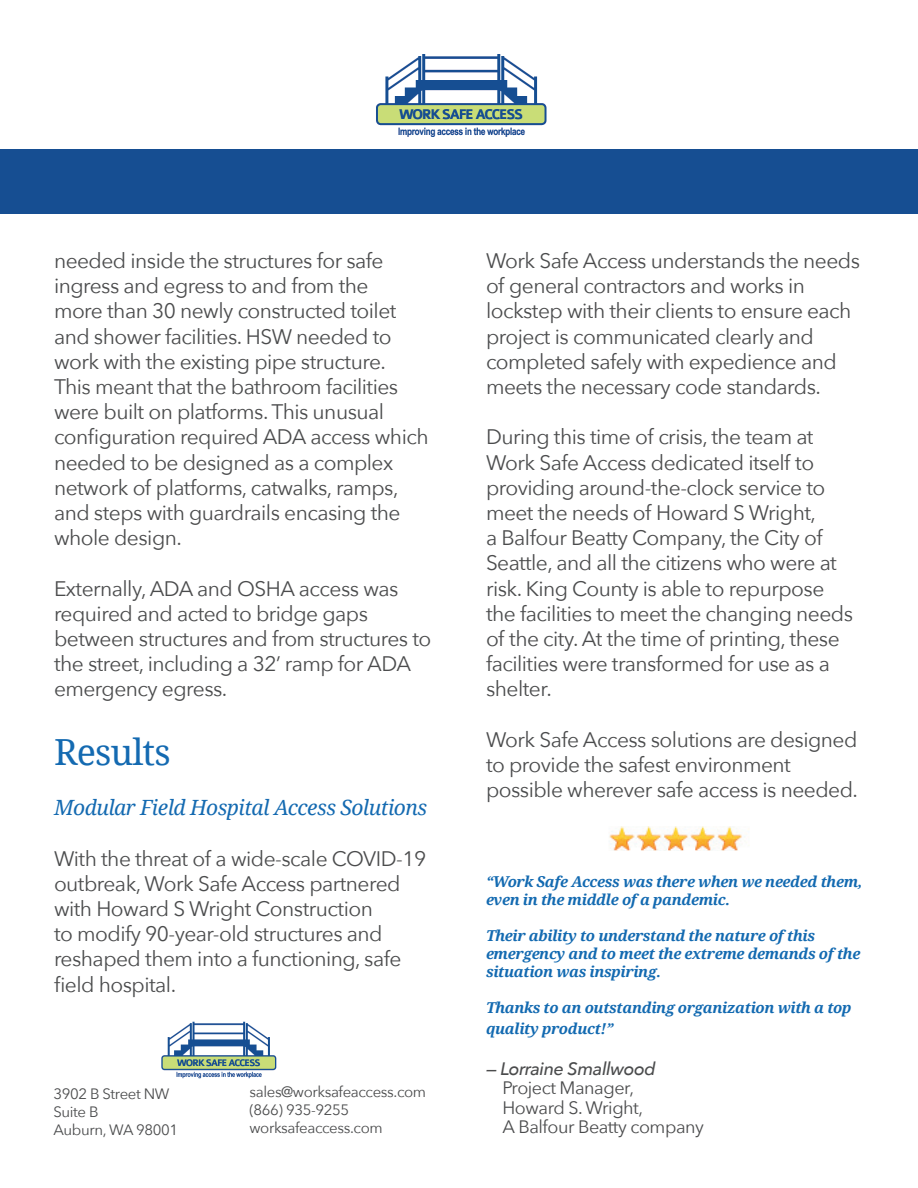
<style>
.page{position:relative;width:918px;height:1188px;background:#fff}
.page>*{position:absolute;margin:0;border:0;box-sizing:border-box;transform-origin:0 0}
.t1{font:36px "Droid Serif";letter-spacing:-.025em;color:#146ab1}
.t2{font:21px/25.2px "Avenir Next";letter-spacing:-.025em;color:#4b4c4d}
.t3{font:italic 21px "Droid Serif";letter-spacing:-.025em;color:#146ab1}
.t4{font:18px/19.5px "Avenir Next";letter-spacing:-.025em;color:#4b4c4d}
.t5{font:italic 500 18px "Avenir Next";letter-spacing:-.025em;color:#4b4c4d}
.t6{font:italic 700 15px/18px "Droid Serif";letter-spacing:-.025em;color:#136ab1}
.t7{font:15px/18px "Avenir Next";letter-spacing:-.025em;color:#4b4c4d}
</style>
<div class="page">
<img style="left:376px;top:54px;width:171px;height:83px">
<div style="left:0;top:149px;width:918px;height:65px;background:#164e92"></div>
<img style="left:161px;top:1021px;width:116px;height:58px">
<img style="left:609px;top:827px;width:136px;height:24px">
<p class="t2" style="left:54px;top:247px;width:376px">needed inside the structures for safe ingress and egress to and from the<br>more than 30 newly constructed toilet and shower facilities. HSW needed to work with the existing pipe structure.<br>This meant that the bathroom facilities were built on platforms. This unusual configuration required ADA access which needed to be designed as a complex network of platforms, catwalks, ramps, and steps with guardrails encasing the whole design.</p>
<p class="t2" style="left:54px;top:575px;width:379px">Externally, ADA and OSHA access was required and acted to bridge gaps between structures and from structures to the street, including a 32’ ramp for ADA emergency egress.</p>
<h1 class="t1" style="left:54px;top:727px;width:118px">Results</h1>
<p class="t3" style="left:54px;top:793px;width:375px">Modular Field Hospital Access Solutions</p>
<p class="t2" style="left:54px;top:845px;width:374px">With the threat of a wide-scale COVID-19 outbreak, Work Safe Access partnered with Howard S Wright Construction<br>to modify 90-year-old structures and reshaped them into a functioning, safe field hospital.</p>
<p class="t7" style="left:53px;top:1084px;width:126px">3902 B Street NW<br>Suite B<br>Auburn, WA 98001</p>
<p class="t7" style="left:249px;top:1082px;width:178px">sales@worksafeaccess.com (866) 935-9255 worksafeaccess.com</p>
<p class="t2" style="left:486px;top:247px;width:376px">Work Safe Access understands the needs of general contractors and works in lockstep with their clients to ensure each project is communicated clearly and completed safely with expedience and meets the necessary code standards.</p>
<p class="t2" style="left:486px;top:424px;width:369px">During this time of crisis, the team at Work Safe Access dedicated itself to providing around-the-clock service to meet the needs of Howard S Wright,<br>a Balfour Beatty Company, the City of Seattle, and all the citizens who were at risk. King County is able to repurpose the facilities to meet the changing needs of the city. At the time of printing, these facilities were transformed for use as a shelter.</p>
<p class="t2" style="left:486px;top:726px;width:374px">Work Safe Access solutions are designed to provide the safest environment possible wherever safe access is needed.</p>
<p class="t6" style="left:486px;top:872px;width:378px">“Work Safe Access was there when we needed them, even in the middle of a pandemic.</p>
<p class="t6" style="left:486px;top:926px;width:376px">Their ability to understand the nature of this emergency and to meet the extreme demands of the situation was inspiring.</p>
<p class="t6" style="left:486px;top:996px;width:367px;line-height:21.6px">Thanks to an outstanding organization with a top quality product!”</p>
<p class="t5" style="left:486px;top:1053px;width:171px">— Lorraine Smallwood</p>
<p class="t4" style="left:503px;top:1078px;width:203px">Project Manager,<br>Howard S. Wright,<br>A Balfour Beatty company</p>
</div>
